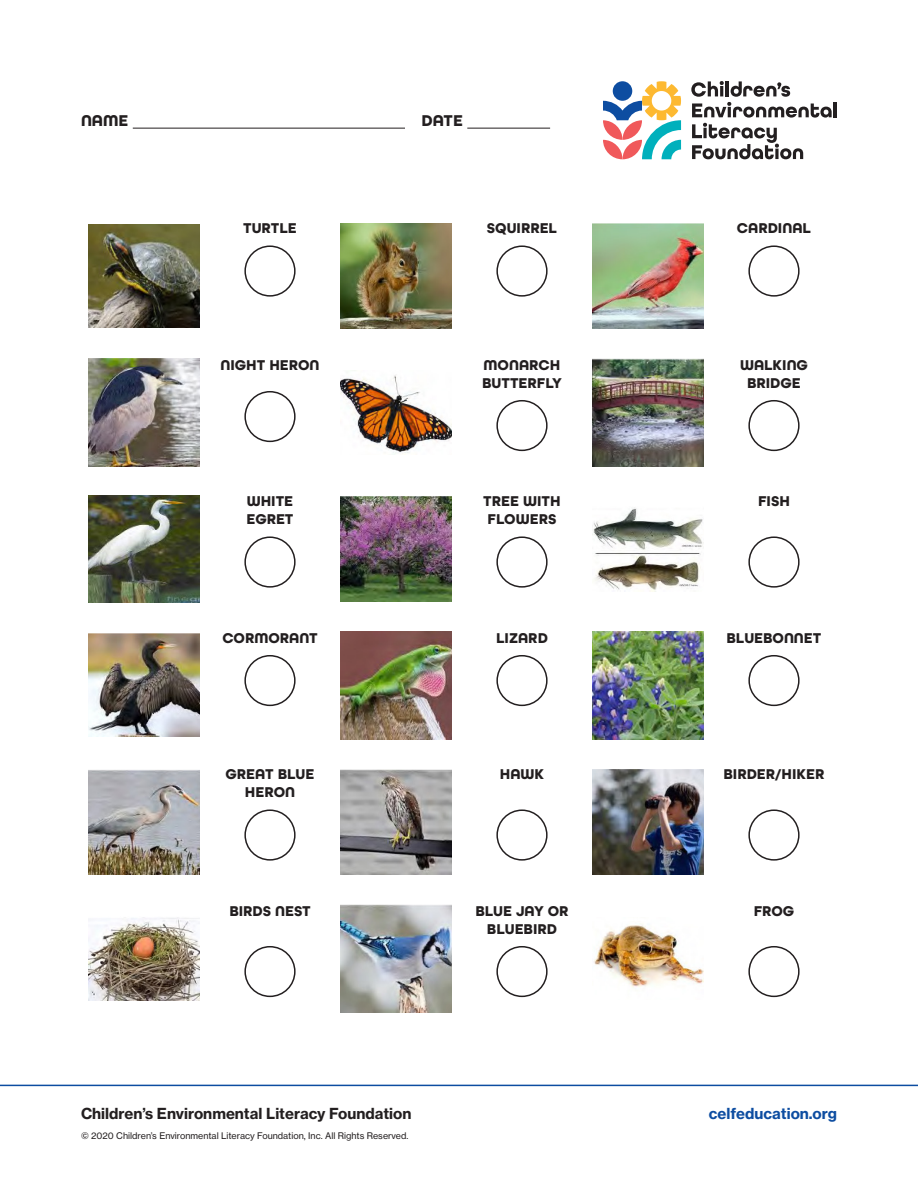
<style>
.page{position:relative;width:918px;height:1188px;background:#fff}
.page>*{position:absolute;margin:0;border:0;box-sizing:border-box;transform-origin:0 0}
.t1{font:700 16.5px "All Round Gothic";color:#231f20}
.checkboxes{font:700 15px/18px "All Round Gothic";color:#231f20}
.t2{font:15px "N Haas Grotesk TX Pro 75 Bd";color:#231f20}
.t3{font:15px "N Haas Grotesk TX Pro 75 Bd";color:#0d4da1}
.t4{font:9px "N Haas Grotesk TX Pro 55 Rg";color:#231f20}
</style>
<div class="page">
<hr style="left:0;top:1085px;width:918px;height:1px;background:#0d4da1">
<svg style="left:603px;top:81px;width:78px;height:78px"></svg>
<hr style="left:834px;top:102px;width:3px;height:15px;background:#231f20">
<svg style="left:691px;top:81px;width:141px;height:78px"></svg>
<hr style="left:133px;top:128px;width:272px;height:1px;background:#231f20">
<hr style="left:467px;top:128px;width:83px;height:1px;background:#231f20">
<img style="left:88px;top:225px;width:112px;height:102px">
<div style="left:244px;top:245px;width:52px;height:52px;border:2px solid #231f20;border-radius:50%"></div>
<img style="left:340px;top:224px;width:112px;height:104px">
<div style="left:496px;top:245px;width:52px;height:52px;border:2px solid #231f20;border-radius:50%"></div>
<img style="left:592px;top:224px;width:112px;height:104px">
<div style="left:748px;top:245px;width:52px;height:52px;border:2px solid #231f20;border-radius:50%"></div>
<img style="left:88px;top:358px;width:112px;height:108px">
<div style="left:244px;top:391px;width:52px;height:51px;border:2px solid #231f20;border-radius:50%"></div>
<img style="left:340px;top:375px;width:112px;height:79px">
<div style="left:496px;top:400px;width:52px;height:51px;border:2px solid #231f20;border-radius:50%"></div>
<img style="left:592px;top:358px;width:112px;height:108px">
<div style="left:748px;top:400px;width:52px;height:51px;border:2px solid #231f20;border-radius:50%"></div>
<img style="left:88px;top:495px;width:112px;height:108px">
<div style="left:244px;top:536px;width:52px;height:52px;border:2px solid #231f20;border-radius:50%"></div>
<img style="left:340px;top:497px;width:112px;height:104px">
<div style="left:496px;top:536px;width:52px;height:52px;border:2px solid #231f20;border-radius:50%"></div>
<img style="left:592px;top:507px;width:112px;height:85px">
<div style="left:748px;top:536px;width:52px;height:52px;border:2px solid #231f20;border-radius:50%"></div>
<img style="left:88px;top:633px;width:112px;height:104px">
<div style="left:244px;top:655px;width:52px;height:51px;border:2px solid #231f20;border-radius:50%"></div>
<img style="left:340px;top:632px;width:112px;height:108px">
<div style="left:496px;top:655px;width:52px;height:51px;border:2px solid #231f20;border-radius:50%"></div>
<img style="left:592px;top:632px;width:112px;height:108px">
<div style="left:748px;top:655px;width:52px;height:51px;border:2px solid #231f20;border-radius:50%"></div>
<img style="left:88px;top:770px;width:112px;height:105px">
<div style="left:244px;top:809px;width:52px;height:52px;border:2px solid #231f20;border-radius:50%"></div>
<img style="left:340px;top:769px;width:112px;height:106px">
<div style="left:496px;top:809px;width:52px;height:52px;border:2px solid #231f20;border-radius:50%"></div>
<img style="left:592px;top:770px;width:112px;height:104px">
<div style="left:748px;top:809px;width:52px;height:52px;border:2px solid #231f20;border-radius:50%"></div>
<img style="left:88px;top:917px;width:112px;height:84px">
<div style="left:244px;top:946px;width:52px;height:51px;border:2px solid #231f20;border-radius:50%"></div>
<img style="left:340px;top:904px;width:112px;height:108px">
<div style="left:496px;top:946px;width:52px;height:51px;border:2px solid #231f20;border-radius:50%"></div>
<img style="left:594px;top:923px;width:110px;height:65px">
<div style="left:748px;top:946px;width:52px;height:51px;border:2px solid #231f20;border-radius:50%"></div>
<p class="t1" style="left:81px;top:111px;width:49px">NAME</p>
<p class="t1" style="left:422px;top:111px;width:43px">DATE</p>
<p class="checkboxes" style="left:243px;top:220px;width:55px">TURTLE</p>
<p class="checkboxes" style="left:487px;top:220px;width:72px">SQUIRREL</p>
<p class="checkboxes" style="left:737px;top:220px;width:76px">CARDINAL</p>
<p class="checkboxes" style="left:220px;top:356px;width:101px">NIGHT HERON</p>
<p class="checkboxes" style="left:482px;top:356px;width:81px">MONARCH<br>BUTTERFLY</p>
<p class="checkboxes" style="left:740px;top:356px;width:69px;text-align:center">WALKING<br>BRIDGE</p>
<p class="checkboxes" style="left:246px;top:493px;width:49px">WHITE<br>EGRET</p>
<p class="checkboxes" style="left:483px;top:493px;width:79px">TREE WITH<br>FLOWERS</p>
<p class="checkboxes" style="left:758px;top:493px;width:33px">FISH</p>
<p class="checkboxes" style="left:222px;top:629px;width:97px">CORMORANT</p>
<p class="checkboxes" style="left:496px;top:629px;width:53px">LIZARD</p>
<p class="checkboxes" style="left:727px;top:629px;width:96px">BLUEBONNET</p>
<p class="checkboxes" style="left:226px;top:766px;width:90px;text-align:center">GREAT BLUE<br>HERON</p>
<p class="checkboxes" style="left:500px;top:766px;width:46px">HAWK</p>
<p class="checkboxes" style="left:724px;top:766px;width:102px">BIRDER/HIKER</p>
<p class="checkboxes" style="left:229px;top:902px;width:83px">BIRDS NEST</p>
<p class="checkboxes" style="left:475px;top:902px;width:95px;text-align:center">BLUE JAY OR<br>BLUEBIRD</p>
<p class="checkboxes" style="left:754px;top:902px;width:42px">FROG</p>
<p class="t2" style="left:81px;top:1104px;width:332px">Children’s Environmental Literacy Foundation</p>
<p class="t3" style="left:709px;top:1104px;width:130px">celfeducation.org</p>
<p class="t4" style="left:81px;top:1130px;width:329px">© 2020 Children’s Environmental Literacy Foundation, Inc. All Rights Reserved.</p>
</div>
